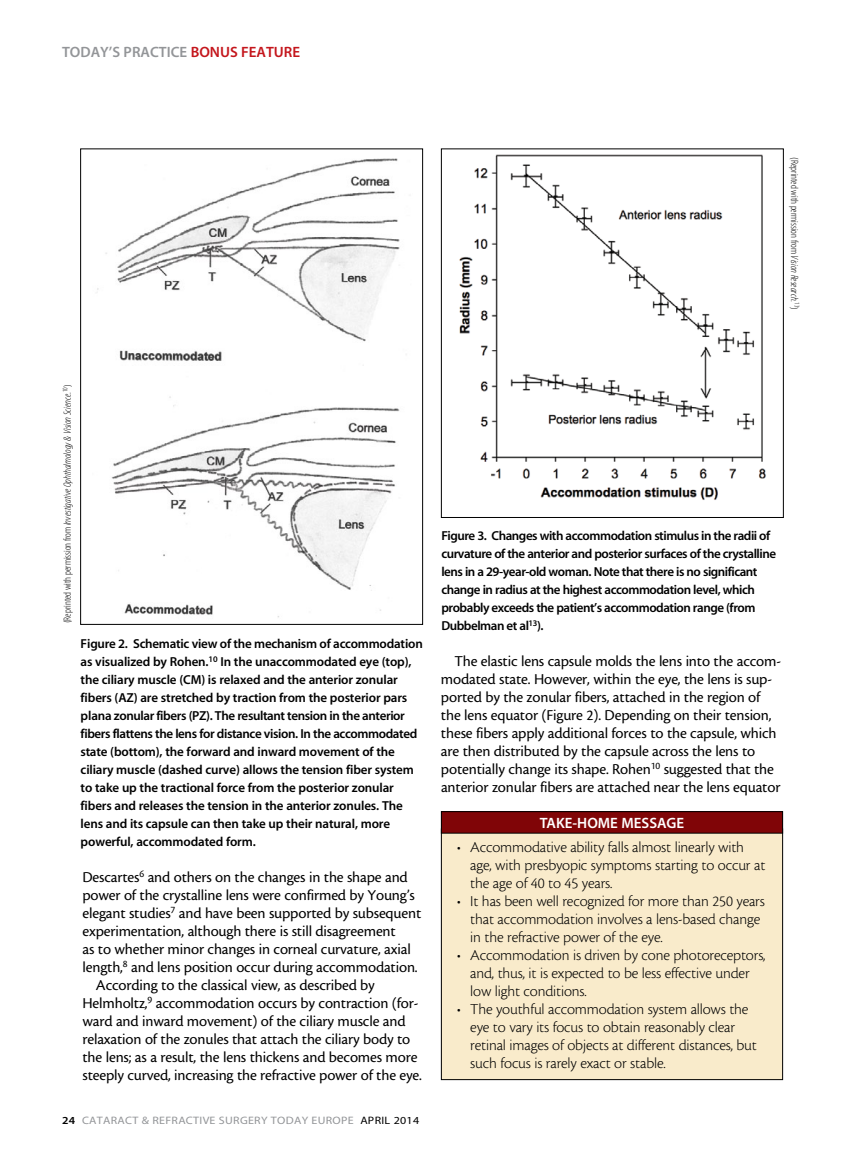
<style>
.page{position:relative;width:864px;height:1161px;background:#fff}
.page>*{position:absolute;margin:0;border:0;box-sizing:border-box;transform-origin:0 0}
.t1{font:15.75px/18px "Cronos MM 408 10";letter-spacing:-.01em;color:#000}
.t2{font:15.75px/18px "Cronos MM 250 10";letter-spacing:-.01em;color:#000}
.t3{font:15px "Myriad MM 565 600";color:#939598}
.t4{font:15px "Myriad MM 565 600";color:#fff}
.t5{font:13.05px/18px "Myriad MM 565 600";letter-spacing:-.01em;color:#000}
.t6{font:13.05px/18px "Myriad MM 565 600";letter-spacing:-.035em;color:#000}
.t7{font:10.8px "Myriad MM 400 600";letter-spacing:.025em;color:#939598;scale:1.11 1}
.t8{font:10.5px "Myriad MM It 215 300";color:#000}
.t9{font:10.5px "Myriad MM 215 300";color:#000}
.s1{color:#c4161c}
.s2{font-family:"Myriad MM It 215 300"}
.s3{font-family:"Myriad MM 215 300"}
.s4{font-family:"Myriad MM 565 600";color:#000}
.s5{color:#000}
</style>
<div class="page">
<div style="left:441px;top:829px;width:342px;height:251px;background:#f9ebcb"></div>
<div style="left:441px;top:812px;width:342px;height:21px;background:#800507"></div>
<div style="left:441px;top:811px;width:342px;height:23px;border:1px solid #000"></div>
<img style="left:97px;top:158px;width:303px;height:460px">
<img style="left:459px;top:154px;width:307px;height:346px">
<div style="left:441px;top:148px;width:343px;height:370px;border:1px solid #000"></div>
<div style="left:448px;top:468px;width:34px;height:42px;background:#fff"></div>
<p class="t3" style="left:62px;top:45px;width:240px">today’s practice <span class="s1">Bonus Feature</span></p>
<p class="t9" style="left:800px;top:157px;width:154px;rotate:90deg">(Reprinted with permission from <span class="s2">Vision Research</span>.<sup>13</sup>)</p>
<p class="t8" style="left:62px;top:623px;width:240px;rotate:-90deg"><span class="s3">(Reprinted with permission from</span> Investigative Ophthalmology &amp; Vision Science<span class="s3">.</span><sup>10</sup><span class="s3">)</span></p>
<p class="t5" style="left:81px;top:635px;width:344px">Figure 2. Schematic view of the mechanism of accommodation as visualized by Rohen.<sup>10</sup> In the unaccommodated eye (top), the ciliary muscle (CM) is relaxed and the anterior zonular fibers (AZ) are stretched by traction from the posterior pars plana zonular fibers (PZ). The resultant tension in the anterior fibers flattens the lens for distance vision. In the accommodated state (bottom), the forward and inward movement of the ciliary muscle (dashed curve) allows the tension fiber system to take up the tractional force from the posterior zonular fibers and releases the tension in the anterior zonules. The lens and its capsule can then take up their natural, more powerful, accommodated form.</p>
<p class="t1" style="left:82px;top:868px;width:327px">Descartes<sup>6</sup> and others on the changes in the shape and</p>
<p class="t1" style="left:82px;top:886px;width:334px">power of the crystalline lens were confirmed by Young’s</p>
<p class="t1" style="left:82px;top:904px;width:340px">elegant studies<sup>7</sup> and have been supported by subsequent</p>
<p class="t1" style="left:82px;top:922px;width:315px">experimentation, although there is still disagreement</p>
<p class="t1" style="left:82px;top:940px;width:330px">as to whether minor changes in corneal curvature, axial</p>
<p class="t1" style="left:82px;top:958px;width:337px">length,<sup>8</sup> and lens position occur during accommodation.</p>
<p class="t1" style="left:96px;top:976px;width:280px">According to the classical view, as described by</p>
<p class="t1" style="left:83px;top:994px;width:338px">Helmholtz,<sup>9</sup> accommodation occurs by contraction (for-</p>
<p class="t1" style="left:82px;top:1012px;width:325px">ward and inward movement) of the ciliary muscle and</p>
<p class="t1" style="left:82px;top:1030px;width:329px">relaxation of the zonules that attach the ciliary body to</p>
<p class="t1" style="left:82px;top:1048px;width:337px">the lens; as a result, the lens thickens and becomes more</p>
<p class="t1" style="left:82px;top:1066px;width:341px">steeply curved, increasing the refractive power of the eye.</p>
<p class="t7" style="left:62px;top:1115px;width:323px"><span class="s4">24</span> CATARACT &amp; REFRACTIVE SURGERY TODAY EUROPE <span class="s5">APRIL 2014</span></p>
<p class="t6" style="left:441px;top:527px;width:336px">Figure 3. Changes with accommodation stimulus in the radii of curvature of the anterior and posterior surfaces of the crystalline lens in a 29-year-old woman. Note that there is no significant change in radius at the highest accommodation level, which probably exceeds the patient’s accommodation range (from Dubbelman et al<sup>13</sup>).</p>
<p class="t1" style="left:441px;top:652px;width:342px;text-indent:13px">The elastic lens capsule molds the lens into the accom&shy;modated state. However, within the eye, the lens is sup&shy;ported by the zonular fibers, attached in the region of the lens equator (Figure 2). Depending on their tension, these fibers apply additional forces to the capsule, which are then distributed by the capsule across the lens to potentially change its shape. Rohen<sup>10</sup> suggested that the anterior zonular fibers are attached near the lens equator</p>
<p class="t4" style="left:540px;top:816px;width:146px">Take-Home Message</p>
<p class="t2" style="left:470px;top:839px;width:297px;text-indent:-14px">• Accommodative ability falls almost linearly with age, with presbyopic symptoms starting to occur at the age of 40 to 45 years.</p>
<p class="t2" style="left:470px;top:893px;width:296px;text-indent:-13px">• It has been well recognized for more than 250 years that accommodation involves a lens-based change in the refractive power of the eye.</p>
<p class="t2" style="left:470px;top:947px;width:297px;text-indent:-13px">• Accommodation is driven by cone photoreceptors, and, thus, it is expected to be less effective under low light conditions.</p>
<p class="t2" style="left:470px;top:1001px;width:288px;text-indent:-14px">• The youthful accommodation system allows the eye to vary its focus to obtain reasonably clear retinal images of objects at different distances, but such focus is rarely exact or stable.</p>
</div>
